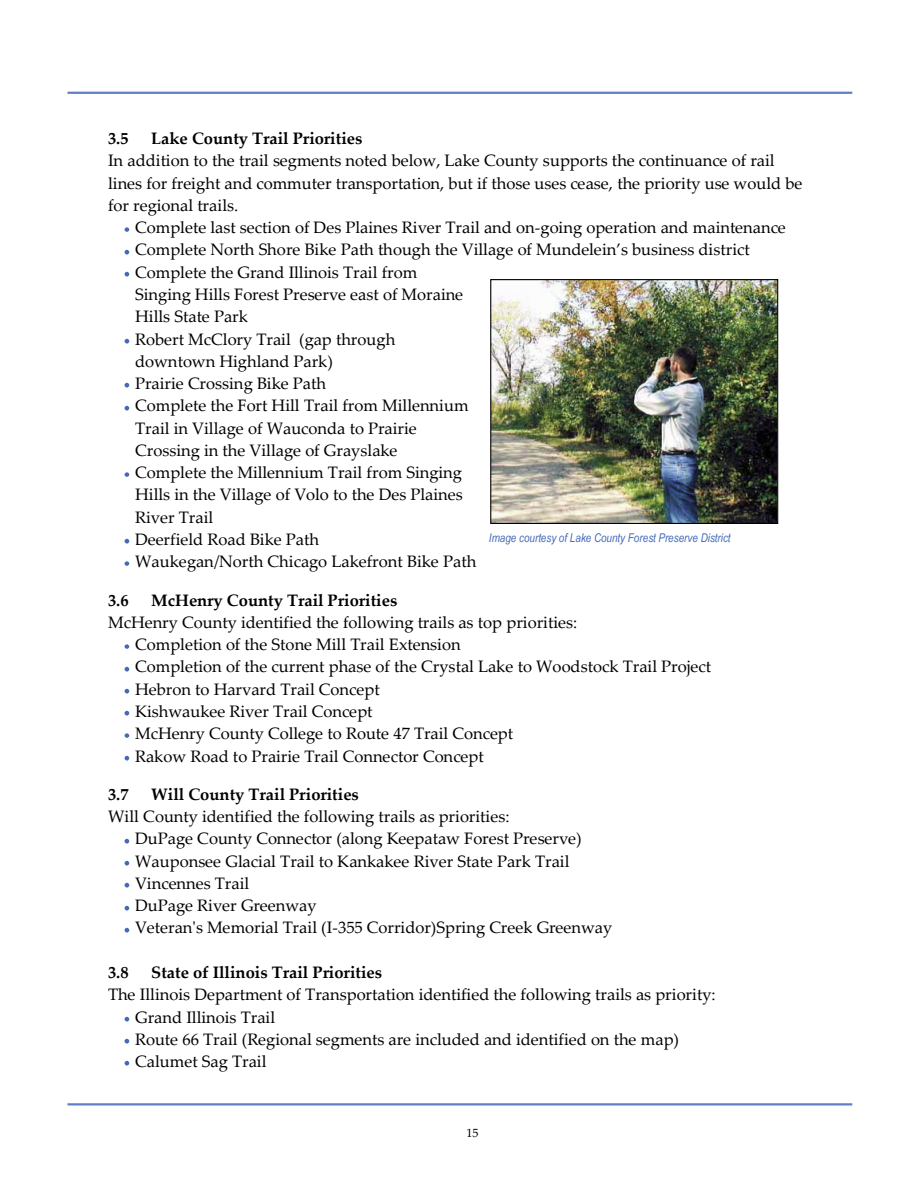
<style>
.page{position:relative;width:918px;height:1188px;background:#fff}
.page>*{position:absolute;margin:0;border:0;box-sizing:border-box;transform-origin:0 0}
.t1{font:16.5px/22.2px "Palatino Linotype";color:#000}
.t2{font:700 16.5px "Palatino Linotype";color:#000}
.t3{font:italic 12px "Arial Narrow";letter-spacing:-.005em;color:#4569b9}
.t4{font:12px "Palatino Linotype";color:#000}
</style>
<div class="page">
<hr style="left:68px;top:92px;width:784px;height:2px;background:#607fc4">
<hr style="left:68px;top:1103px;width:784px;height:3px;background:#607fc4">
<img style="left:492px;top:281px;width:284px;height:241px">
<div style="left:490px;top:279px;width:288px;height:245px;border:1px solid #000"></div>
<img style="left:124px;top:227px;width:6px;height:5px">
<img style="left:124px;top:249px;width:6px;height:6px">
<img style="left:124px;top:271px;width:6px;height:6px">
<img style="left:124px;top:338px;width:6px;height:6px">
<img style="left:124px;top:382px;width:6px;height:6px">
<img style="left:124px;top:405px;width:6px;height:6px">
<img style="left:124px;top:472px;width:6px;height:5px">
<img style="left:124px;top:538px;width:6px;height:6px">
<img style="left:124px;top:561px;width:6px;height:5px">
<img style="left:124px;top:644px;width:6px;height:5px">
<img style="left:124px;top:666px;width:6px;height:6px">
<img style="left:124px;top:688px;width:6px;height:6px">
<img style="left:124px;top:710px;width:6px;height:6px">
<img style="left:124px;top:733px;width:6px;height:5px">
<img style="left:124px;top:755px;width:6px;height:6px">
<img style="left:124px;top:838px;width:6px;height:6px">
<img style="left:124px;top:860px;width:6px;height:6px">
<img style="left:124px;top:882px;width:6px;height:6px">
<img style="left:124px;top:905px;width:6px;height:6px">
<img style="left:124px;top:927px;width:6px;height:6px">
<img style="left:124px;top:1016px;width:6px;height:6px">
<img style="left:124px;top:1038px;width:6px;height:6px">
<img style="left:124px;top:1060px;width:6px;height:6px">
<h2 class="t2" style="left:108px;top:132px;width:22px">3.5</h2>
<h2 class="t2" style="left:151px;top:132px;width:213px">Lake County Trail Priorities</h2>
<p class="t1" style="left:108px;top:151px;width:696px">In addition to the trail segments noted below, Lake County supports the continuance of rail lines for freight and commuter transportation, but if those uses cease, the priority use would be for regional trails.</p>
<p class="t1" style="left:135px;top:218px;width:652px">Complete last section of Des Plaines River Trail and on-going operation and maintenance</p>
<p class="t1" style="left:135px;top:241px;width:616px">Complete North Shore Bike Path though the Village of Mundelein’s business district</p>
<p class="t1" style="left:135px;top:263px;width:330px">Complete the Grand Illinois Trail from<br>Singing Hills Forest Preserve east of Moraine<br>Hills State Park</p>
<p class="t1" style="left:135px;top:330px;width:262px">Robert McClory Trail (gap through downtown Highland Park)</p>
<p class="t1" style="left:135px;top:374px;width:192px">Prairie Crossing Bike Path</p>
<p class="t1" style="left:135px;top:397px;width:335px">Complete the Fort Hill Trail from Millennium<br>Trail in Village of Wauconda to Prairie<br>Crossing in the Village of Grayslake</p>
<p class="t1" style="left:135px;top:463px;width:329px;text-align:justify">Complete the Millennium Trail from Singing Hills in the Village of Volo to the Des Plaines River Trail</p>
<p class="t1" style="left:135px;top:530px;width:186px">Deerfield Road Bike Path</p>
<p class="t1" style="left:135px;top:552px;width:343px">Waukegan/North Chicago Lakefront Bike Path</p>
<h2 class="t2" style="left:108px;top:594px;width:22px">3.6</h2>
<h2 class="t2" style="left:151px;top:594px;width:248px">McHenry County Trail Priorities</h2>
<h2 class="t1" style="left:108px;top:613px;width:471px">McHenry County identified the following trails as top priorities:</h2>
<p class="t1" style="left:135px;top:635px;width:327px">Completion of the Stone Mill Trail Extension</p>
<p class="t1" style="left:135px;top:658px;width:578px">Completion of the current phase of the Crystal Lake to Woodstock Trail Project</p>
<p class="t1" style="left:135px;top:680px;width:246px">Hebron to Harvard Trail Concept</p>
<p class="t1" style="left:135px;top:702px;width:239px">Kishwaukee River Trail Concept</p>
<p class="t1" style="left:135px;top:724px;width:380px">McHenry County College to Route 47 Trail Concept</p>
<p class="t1" style="left:135px;top:747px;width:350px">Rakow Road to Prairie Trail Connector Concept</p>
<h2 class="t2" style="left:108px;top:788px;width:22px">3.7</h2>
<h2 class="t2" style="left:151px;top:788px;width:209px">Will County Trail Priorities</h2>
<p class="t1" style="left:108px;top:807px;width:403px">Will County identified the following trails as priorities:</p>
<p class="t1" style="left:135px;top:830px;width:448px">DuPage County Connector (along Keepataw Forest Preserve)</p>
<p class="t1" style="left:135px;top:852px;width:436px">Wauponsee Glacial Trail to Kankakee River State Park Trail</p>
<p class="t1" style="left:135px;top:874px;width:116px">Vincennes Trail</p>
<p class="t1" style="left:135px;top:897px;width:183px">DuPage River Greenway</p>
<p class="t1" style="left:135px;top:919px;width:479px">Veteran's Memorial Trail (I-355 Corridor)Spring Creek Greenway</p>
<h2 class="t2" style="left:108px;top:966px;width:22px">3.8</h2>
<h2 class="t2" style="left:151px;top:966px;width:232px">State of Illinois Trail Priorities</h2>
<p class="t1" style="left:108px;top:985px;width:609px">The Illinois Department of Transportation identified the following trails as priority:</p>
<p class="t1" style="left:135px;top:1008px;width:142px">Grand Illinois Trail</p>
<p class="t1" style="left:135px;top:1030px;width:545px">Route 66 Trail (Regional segments are included and identified on the map)</p>
<p class="t1" style="left:135px;top:1052px;width:133px">Calumet Sag Trail</p>
<p class="t3" style="left:489px;top:531px;width:243px">Image courtesy of Lake County Forest Preserve District</p>
<p class="t4" style="left:466px;top:1128px;width:14px">15</p>
</div>
